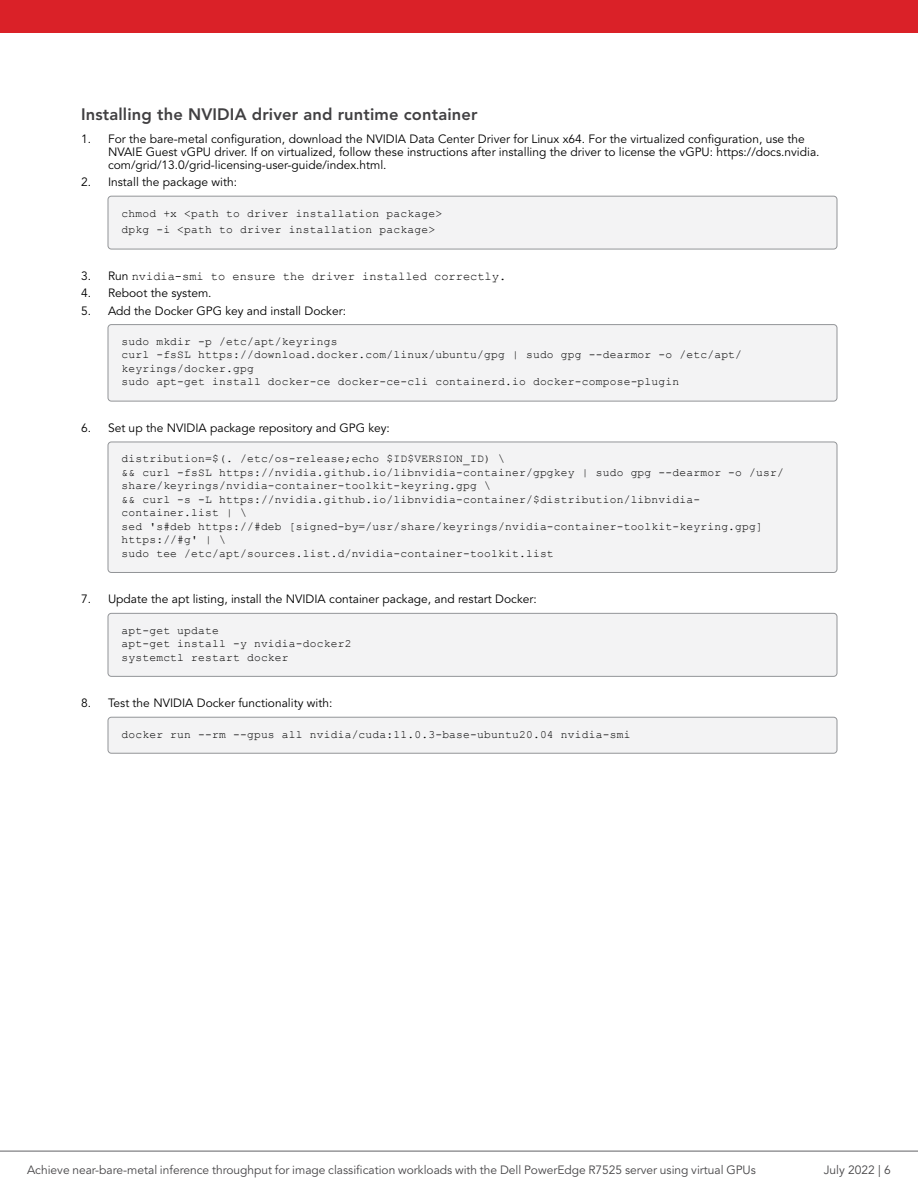
<style>
.page{position:relative;width:918px;height:1188px;background:#fff}
.page>*{position:absolute;margin:0;border:0;box-sizing:border-box;transform-origin:0 0}
.t1{font:800 16.5px "Avenir LT Pro";letter-spacing:.01em;color:#414042}
.t2{font:12px/12.8px "Avenir LT Pro";color:#000}
.t3{font:12px "Avenir LT Pro";color:#464547}
.t4{font:12px "Courier New";color:#000}
.t5{font:11.25px/13.5px "Courier New";letter-spacing:.02em;color:#000}
.s1{font-family:"Avenir LT Pro"}
</style>
<div class="page">
<div style="left:108px;top:196px;width:729px;height:53px;background:#f3f3f4;border-radius:3px"></div>
<div style="left:108px;top:196px;width:729px;height:53px;border:1px solid #939598;border-radius:3px"></div>
<div style="left:108px;top:325px;width:729px;height:76px;background:#f3f3f4;border-radius:3px"></div>
<div style="left:108px;top:324px;width:729px;height:77px;border:1px solid #939598;border-radius:3px"></div>
<div style="left:108px;top:442px;width:729px;height:130px;background:#f3f3f4;border-radius:3px"></div>
<div style="left:108px;top:442px;width:729px;height:131px;border:1px solid #939598;border-radius:3px"></div>
<div style="left:108px;top:613px;width:729px;height:63px;background:#f3f3f4;border-radius:3px"></div>
<div style="left:108px;top:613px;width:729px;height:64px;border:1px solid #939598;border-radius:3px"></div>
<div style="left:108px;top:717px;width:729px;height:36px;background:#f3f3f4;border-radius:3px"></div>
<div style="left:108px;top:717px;width:729px;height:36px;border:1px solid #939598;border-radius:3px"></div>
<hr style="left:0;top:1151px;width:918px;height:1px;background:#616264">
<div style="left:0;top:0;width:918px;height:32px;background:#da2128"></div>
<h1 class="t1" style="left:81px;top:105px;width:398px">Installing the NVIDIA driver and runtime container</h1>
<p class="t2" style="left:108px;top:133px;width:713px;text-indent:-27px">1. For the bare-metal configuration, download the NVIDIA Data Center Driver for Linux x64. For the virtualized configuration, use the<br>NVAIE Guest vGPU driver. If on virtualized, follow these instructions after installing the driver to license the vGPU: https://docs.nvidia. com/grid/13.0/grid-licensing-user-guide/index.html.</p>
<p class="t2" style="left:81px;top:176px;width:158px">2. Install the package with:</p>
<p class="t5" style="left:122px;top:204px;width:322px;line-height:16.8px">chmod +x &lt;path to driver installation package&gt; dpkg -i &lt;path to driver installation package&gt;</p>
<p class="t4" style="left:81px;top:269px;width:427px"><span class="s1">3. Run</span> nvidia-smi to ensure the driver installed correctly.</p>
<p class="t2" style="left:81px;top:287px;width:132px">4. Reboot the system.</p>
<p class="t2" style="left:81px;top:304px;width:267px">5. Add the Docker GPG key and install Docker:</p>
<p class="t5" style="left:122px;top:334px;width:622px">sudo mkdir -p /etc/apt/keyrings<br>curl -fsSL https://download.docker.com/linux/ubuntu/gpg | sudo gpg --dearmor -o /etc/apt/ keyrings/docker.gpg<br>sudo apt-get install docker-ce docker-ce-cli containerd.io docker-compose-plugin</p>
<p class="t2" style="left:81px;top:422px;width:310px">6. Set up the NVIDIA package repository and GPG key:</p>
<p class="t5" style="left:122px;top:452px;width:664px">distribution=$(. /etc/os-release;echo $ID$VERSION_ID) \<br>&amp;&amp; curl -fsSL https://nvidia.github.io/libnvidia-container/gpgkey | sudo gpg --dearmor -o /usr/ share/keyrings/nvidia-container-toolkit-keyring.gpg \<br>&amp;&amp; curl -s -L https://nvidia.github.io/libnvidia-container/$distribution/libnvidia&shy;container.list | \<br>sed 's#deb https://#deb [signed-by=/usr/share/keyrings/nvidia-container-toolkit-keyring.gpg] https://#g' | \<br>sudo tee /etc/apt/sources.list.d/nvidia-container-toolkit.list</p>
<p class="t2" style="left:81px;top:593px;width:457px">7. Update the apt listing, install the NVIDIA container package, and restart Docker:</p>
<p class="t5" style="left:122px;top:623px;width:231px">apt-get update<br>apt-get install -y nvidia-docker2 systemctl restart docker</p>
<p class="t2" style="left:81px;top:697px;width:253px">8. Test the NVIDIA Docker functionality with:</p>
<p class="t5" style="left:122px;top:727px;width:510px">docker run --rm --gpus all nvidia/cuda:11.0.3-base-ubuntu20.04 nvidia-smi</p>
<p class="t3" style="left:27px;top:1163px;width:730px">Achieve near-bare-metal inference throughput for image classification workloads with the Dell PowerEdge R7525 server using virtual GPUs</p>
<p class="t3" style="left:824px;top:1163px;width:69px">July 2022 | 6</p>
</div>
